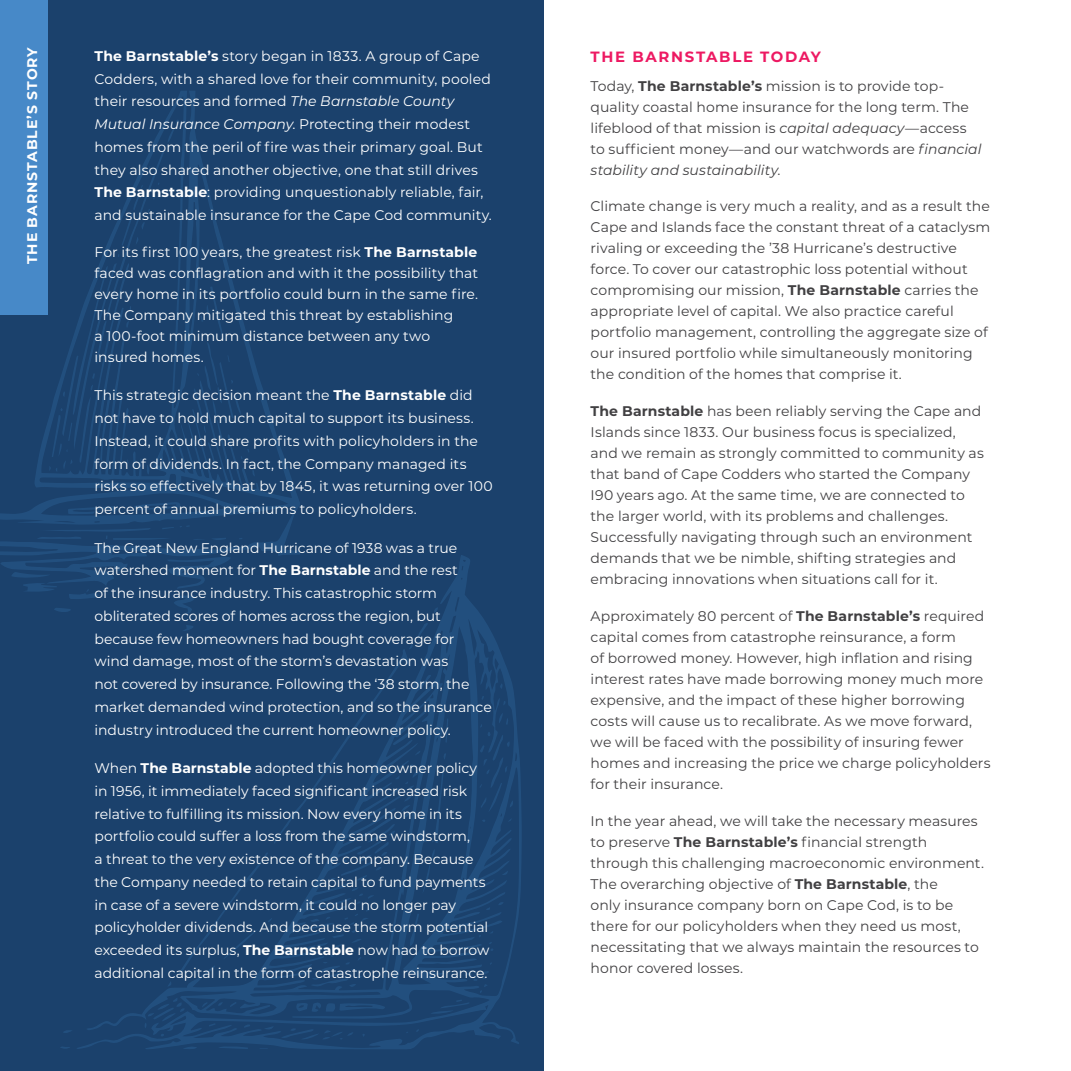
<style>
.page{position:relative;width:1071px;height:1071px;background:#fff}
.page>*{position:absolute;margin:0;border:0;box-sizing:border-box;transform-origin:0 0}
.t1{font:700 14.88px "Montserrat";letter-spacing:.115em;color:#ed1962}
.t2{font:14px/22.8px "Montserrat";color:#fff}
.t3{font:14px/21px "Montserrat";letter-spacing:.005em;color:#414042}
.t4{font:700 14px "Montserrat";letter-spacing:.07em;color:#fff}
.s1{font-weight:700}
.s2{font-style:italic}
</style>
<div class="page">
<div style="left:0;top:0;width:543px;height:1071px;background:#1b416c"></div>
<svg style="left:0;top:91px;width:300px;height:492px"></svg>
<svg style="left:11px;top:572px;width:46px;height:20px"></svg>
<svg style="left:54px;top:608px;width:17px;height:4px"></svg>
<svg style="left:69px;top:594px;width:7px;height:5px"></svg>
<svg style="left:168px;top:120px;width:11px;height:23px"></svg>
<svg style="left:49px;top:149px;width:116px;height:326px"></svg>
<svg style="left:201px;top:247px;width:3px;height:6px"></svg>
<svg style="left:194px;top:287px;width:61px;height:190px"></svg>
<svg style="left:193px;top:538px;width:33px;height:3px"></svg>
<svg style="left:27px;top:527px;width:147px;height:13px"></svg>
<svg style="left:180px;top:525px;width:10px;height:3px"></svg>
<svg style="left:134px;top:502px;width:46px;height:9px"></svg>
<svg style="left:68px;top:506px;width:49px;height:8px"></svg>
<svg style="left:76px;top:555px;width:446px;height:494px"></svg>
<svg style="left:218px;top:1046px;width:30px;height:3px"></svg>
<svg style="left:296px;top:1001px;width:89px;height:11px"></svg>
<svg style="left:183px;top:1046px;width:14px;height:3px"></svg>
<svg style="left:63px;top:1030px;width:9px;height:3px"></svg>
<svg style="left:61px;top:1047px;width:9px;height:2px"></svg>
<svg style="left:434px;top:607px;width:4px;height:6px"></svg>
<svg style="left:167px;top:981px;width:5px;height:6px"></svg>
<svg style="left:144px;top:998px;width:41px;height:30px"></svg>
<svg style="left:430px;top:1000px;width:40px;height:15px"></svg>
<svg style="left:502px;top:871px;width:6px;height:4px"></svg>
<svg style="left:498px;top:902px;width:6px;height:3px"></svg>
<svg style="left:486px;top:907px;width:4px;height:3px"></svg>
<svg style="left:508px;top:818px;width:4px;height:4px"></svg>
<svg style="left:489px;top:931px;width:4px;height:3px"></svg>
<svg style="left:489px;top:942px;width:4px;height:9px"></svg>
<svg style="left:464px;top:971px;width:25px;height:22px"></svg>
<svg style="left:179px;top:623px;width:274px;height:365px"></svg>
<svg style="left:499px;top:683px;width:4px;height:6px"></svg>
<svg style="left:479px;top:696px;width:34px;height:116px"></svg>
<svg style="left:264px;top:1026px;width:10px;height:4px"></svg>
<svg style="left:244px;top:1024px;width:6px;height:4px"></svg>
<svg style="left:209px;top:1023px;width:7px;height:4px"></svg>
<svg style="left:281px;top:1028px;width:72px;height:12px"></svg>
<svg style="left:230px;top:1002px;width:7px;height:5px"></svg>
<svg style="left:218px;top:1002px;width:5px;height:5px"></svg>
<svg style="left:202px;top:1002px;width:6px;height:6px"></svg>
<div style="left:0;top:0;width:47px;height:315px;background:#4789c8"></div>
<p class="t4" style="left:22px;top:264px;width:219px;rotate:-90deg">THE BARNSTABLE’S STORY</p>
<p class="t2" style="left:94px;top:44px;width:399px"><span class="s1">The Barnstable’s</span> story began in 1833. A group of Cape Codders, with a shared love for their community, pooled their resources and formed <span class="s2">The Barnstable County Mutual Insurance Company</span>. Protecting their modest homes from the peril of fire was their primary goal. But they also shared another objective, one that still drives <span class="s1">The Barnstable</span>: providing unquestionably reliable, fair, and sustainable insurance for the Cape Cod community.</p>
<p class="t2" style="left:94px;top:241px;width:385px;line-height:21px">For its first 100 years, the greatest risk <span class="s1">The Barnstable </span>faced was conflagration and with it the possibility that every home in its portfolio could burn in the same fire.<br>The Company mitigated this threat by establishing<br>a 100-foot minimum distance between any two insured homes.</p>
<p class="t2" style="left:94px;top:383px;width:400px">This strategic decision meant the <span class="s1">The Barnstable</span> did not have to hold much capital to support its business.<br>Instead, it could share profits with policyholders in the form of dividends. In fact, the Company managed its risks so effectively that by 1845, it was returning over 100 percent of annual premiums to policyholders.</p>
<p class="t2" style="left:94px;top:536px;width:399px">The Great New England Hurricane of 1938 was a true watershed moment for <span class="s1">The Barnstable</span> and the rest<br>of the insurance industry. This catastrophic storm obliterated scores of homes across the region, but because few homeowners had bought coverage for wind damage, most of the storm’s devastation was<br>not covered by insurance. Following the ‘38 storm, the market demanded wind protection, and so the insurance industry introduced the current homeowner policy.</p>
<p class="t2" style="left:94px;top:756px;width:396px">When <span class="s1">The Barnstable</span> adopted this homeowner policy in 1956, it immediately faced significant increased risk relative to fulfilling its mission. Now every home in its portfolio could suffer a loss from the same windstorm,<br>a threat to the very existence of the company. Because the Company needed to retain capital to fund payments in case of a severe windstorm, it could no longer pay policyholder dividends. And because the storm potential exceeded its surplus, <span class="s1">The Barnstable</span> now had to borrow additional capital in the form of catastrophe reinsurance.</p>
<p class="t1" style="left:591px;top:46px;width:232px">THE BARNSTABLE TODAY</p>
<p class="t3" style="left:591px;top:75px;width:392px">Today, <span class="s1">The Barnstable’s</span> mission is to provide top&shy;quality coastal home insurance for the long term. The lifeblood of that mission is <span class="s2">capital adequacy</span>—access to sufficient money—and our watchwords are <span class="s2">financial stability and sustainability</span>.</p>
<p class="t3" style="left:591px;top:195px;width:401px">Climate change is very much a reality, and as a result the Cape and Islands face the constant threat of a cataclysm rivaling or exceeding the ’38 Hurricane’s destructive force. To cover our catastrophic loss potential without compromising our mission, <span class="s1">The Barnstable</span> carries the appropriate level of capital. We also practice careful portfolio management, controlling the aggregate size of our insured portfolio while simultaneously monitoring the condition of the homes that comprise it.</p>
<p class="t3" style="left:591px;top:400px;width:395px"><span class="s1">The Barnstable</span> has been reliably serving the Cape and Islands since 1833. Our business focus is specialized, and we remain as strongly committed to community as that band of Cape Codders who started the Company I90 years ago. At the same time, we are connected to the larger world, with its problems and challenges.<br>Successfully navigating through such an environment demands that we be nimble, shifting strategies and embracing innovations when situations call for it.</p>
<p class="t3" style="left:591px;top:605px;width:401px">Approximately 80 percent of <span class="s1">The Barnstable’s</span> required capital comes from catastrophe reinsurance, a form<br>of borrowed money. However, high inflation and rising interest rates have made borrowing money much more expensive, and the impact of these higher borrowing costs will cause us to recalibrate. As we move forward, we will be faced with the possibility of insuring fewer homes and increasing the price we charge policyholders for their insurance.</p>
<p class="t3" style="left:591px;top:810px;width:395px">In the year ahead, we will take the necessary measures to preserve <span class="s1">The Barnstable’s</span> financial strength through this challenging macroeconomic environment.<br>The overarching objective of <span class="s1">The Barnstable</span>, the<br>only insurance company born on Cape Cod, is to be there for our policyholders when they need us most, necessitating that we always maintain the resources to honor covered losses.</p>
</div>
